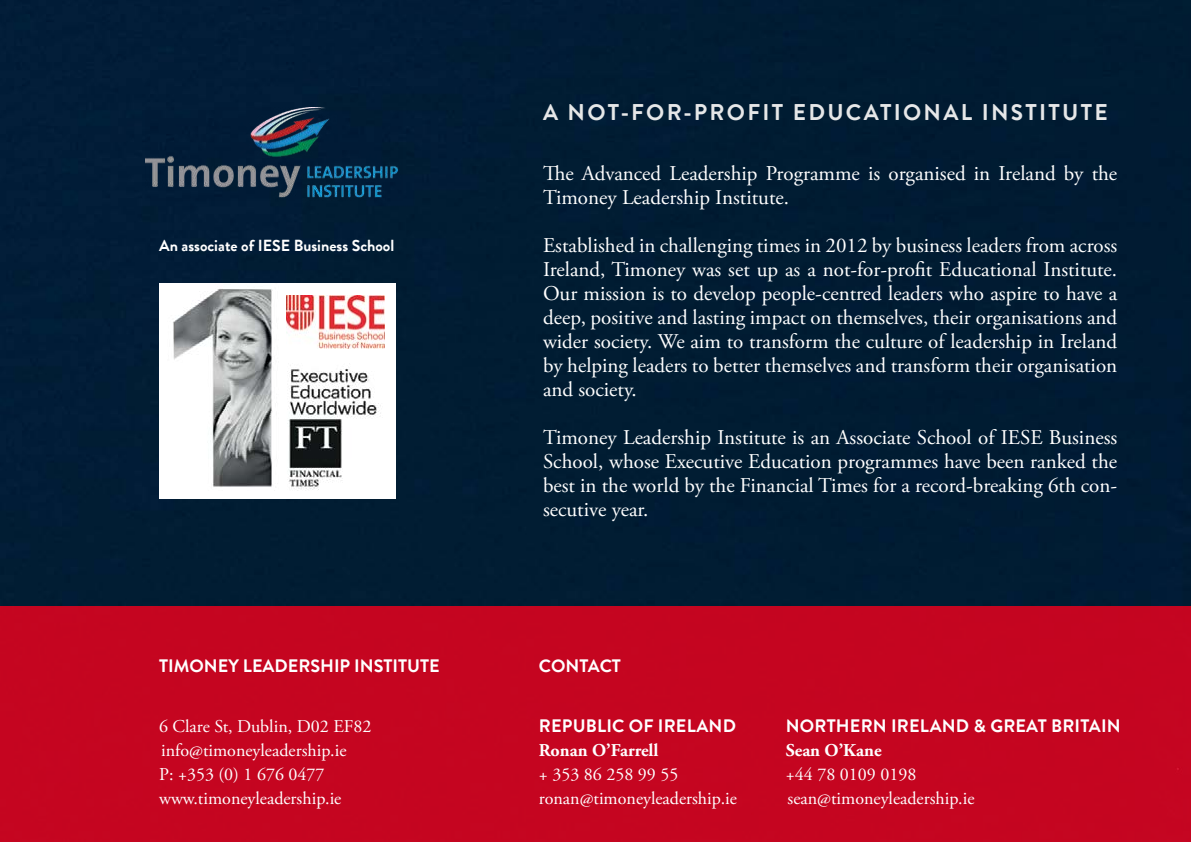
<style>
.page{position:relative;width:1191px;height:842px;background:#fff}
.page>*{position:absolute;margin:0;border:0;box-sizing:border-box;transform-origin:0 0}
.t1{font:700 22.7px "Brandon Grotesque";letter-spacing:.1em;color:#e6e7e8}
.t2{font:21px/24px "Adobe Garamond Pro";color:#fff;text-align:justify}
.t3{font:18px/24px "Adobe Garamond Pro";color:#fff}
.t4{font:700 18px "Brandon Grotesque";letter-spacing:.01em;color:#fff}
.t5{font:700 18px "Adobe Garamond Pro";color:#fff}
.t6{font:700 16px "Brandon Grotesque";color:#fff}
</style>
<div class="page">
<div style="left:0;top:0;width:1191px;height:607px;background:#011c33"></div>
<div style="left:0;top:607px;width:1191px;height:235px;background:#c50520"></div>
<img style="left:145px;top:107px;width:258px;height:93px">
<img style="left:159px;top:283px;width:237px;height:215px">
<img style="left:286px;top:296px;width:99px;height:52px">
<p class="t6" style="left:159px;top:234px;width:237px">An associate of IESE Business School</p>
<p class="t4" style="left:159px;top:653px;width:282px">TIMONEY LEADERSHIP INSTITUTE</p>
<p class="t3" style="left:159px;top:715px;width:214px">6 Clare St, Dublin, D02 EF82</p>
<p class="t3" style="left:159px;top:763px;width:184px">P: +353 (0) 1 676 0477 www.timoneyleadership.ie</p>
<p class="t3" style="left:161px;top:739px;width:187px">info@timoneyleadership.ie</p>
<p class="t1" style="left:543px;top:96px;width:566px">A NOT-FOR-PROFIT EDUCATIONAL INSTITUTE</p>
<p class="t2" style="left:543px;top:162px;width:576px">The Advanced Leadership Programme is organised in Ireland by the<br>Timoney Leadership Institute.</p>
<p class="t2" style="left:543px;top:234px;width:576px">Established in challenging times in 2012 by business leaders from across Ireland, Timoney was set up as a not-for-profit Educational Institute.<br>Our mission is to develop people-centred leaders who aspire to have a deep, positive and lasting impact on themselves, their organisations and wider society. We aim to transform the culture of leadership in Ireland by helping leaders to better themselves and transform their organisation and society.</p>
<p class="t2" style="left:543px;top:426px;width:576px">Timoney Leadership Institute is an Associate School of IESE Business School, whose Executive Education programmes have been ranked the best in the world by the Financial Times for a record-breaking 6th con&shy;secutive year.</p>
<p class="t4" style="left:539px;top:653px;width:84px">CONTACT</p>
<p class="t4" style="left:539px;top:713px;width:199px">REPUBLIC OF IRELAND</p>
<p class="t5" style="left:539px;top:740px;width:121px">Ronan O’Farrell</p>
<p class="t3" style="left:539px;top:763px;width:141px">+ 353 86 258 99 55</p>
<p class="t4" style="left:786px;top:713px;width:336px">NORTHERN IRELAND &amp; GREAT BRITAIN</p>
<p class="t5" style="left:786px;top:740px;width:97px">Sean O’Kane</p>
<p class="t3" style="left:786px;top:763px;width:132px">+44 78 0109 0198</p>
<p class="t3" style="left:539px;top:787px;width:199px">ronan@timoneyleadership.ie</p>
<p class="t3" style="left:787px;top:787px;width:188px">sean@timoneyleadership.ie</p>
</div>
